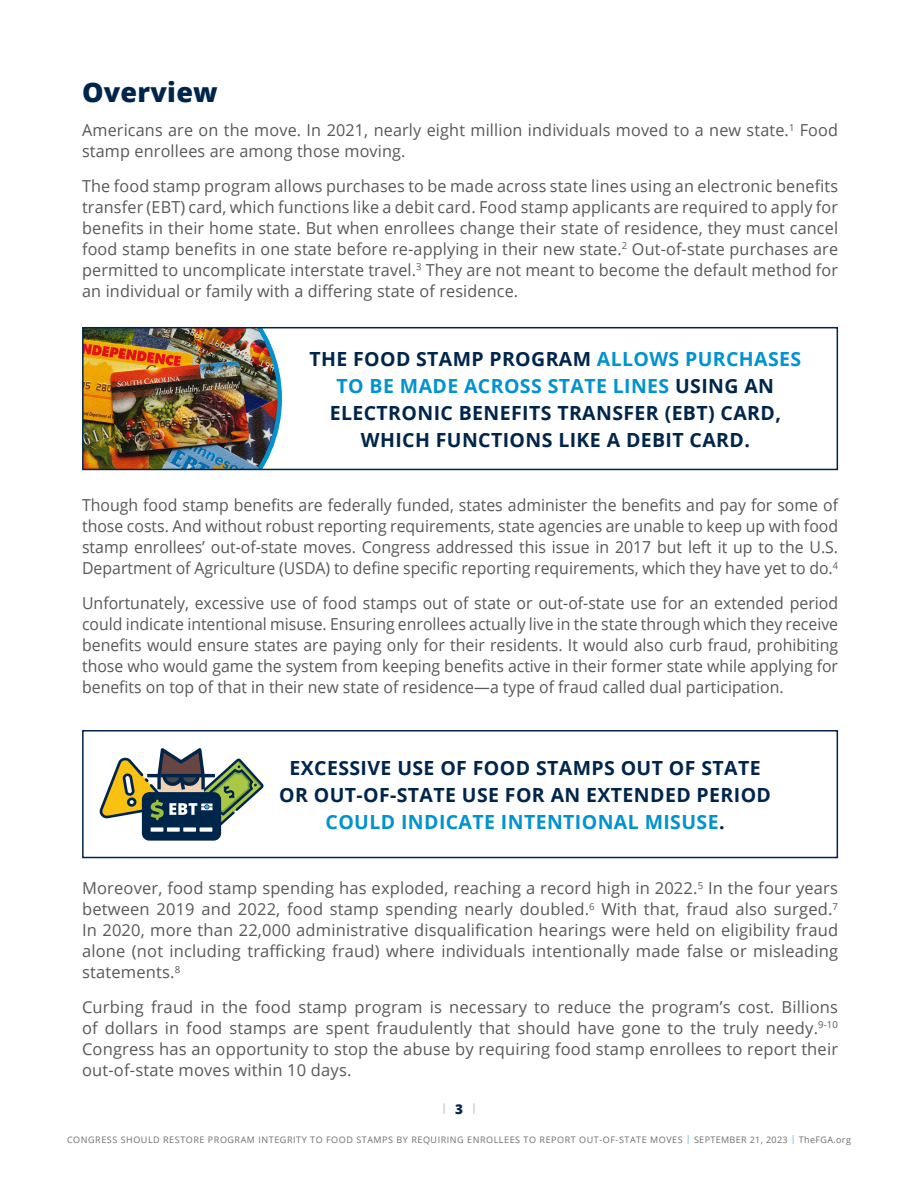
<style>
.page{position:relative;width:918px;height:1188px;background:#fff}
.page>*{position:absolute;margin:0;border:0;box-sizing:border-box;transform-origin:0 0}
.Section_Header{font:800 27px "Open Sans";letter-spacing:.01em;color:#00254b}
.Inline_Graphic{font:700 19.5px/27px "Open Sans";letter-spacing:.02em;color:#00254b;text-align:center}
.Body_Text{font:16.5px/21px "Open Sans";letter-spacing:.01em;color:#57585a;text-align:justify}
.Body_Text-2{font:16.5px/21px "Open Sans";letter-spacing:.01em;color:#57585a;text-align:justify;scale:.96 1}
.t1{font:800 13.5px "Open Sans";color:#00254b}
.t2{font:9px "Open Sans";letter-spacing:.06em;color:#6c6d70}
.s1{color:#0093d0}
</style>
<div class="page">
<svg style="left:443px;top:1103px;width:2px;height:11px"></svg>
<svg style="left:473px;top:1103px;width:2px;height:11px"></svg>
<img style="left:85px;top:330px;width:197px;height:137px">
<div style="left:82px;top:327px;width:756px;height:143px;border:2px solid #00254b"></div>
<div style="left:82px;top:730px;width:756px;height:128px;border:2px solid #00254b"></div>
<svg style="left:99px;top:748px;width:165px;height:93px"></svg>
<p class="Section_Header" style="left:82px;top:71px;width:137px">Overview</p>
<p class="Body_Text" style="left:82px;top:119px;width:758px">Americans are on the move. In 2021, nearly eight million individuals moved to a new state.<sup>1</sup> Food stamp enrollees are among those moving.</p>
<p class="Body_Text" style="left:82px;top:175px;width:758px">The food stamp program allows purchases to be made across state lines using an electronic benefits transfer (EBT) card, which functions like a debit card. Food stamp applicants are required to apply for benefits in their home state. But when enrollees change their state of residence, they must cancel food stamp benefits in one state before re-applying in their new state.<sup>2</sup> Out-of-state purchases are permitted to uncomplicate interstate travel.<sup>3</sup> They are not meant to become the default method for an individual or family with a differing state of residence.</p>
<p class="Inline_Graphic" style="left:310px;top:345px;width:493px">THE FOOD STAMP PROGRAM <span class="s1">ALLOWS PURCHASES TO BE MADE ACROSS STATE LINES</span> USING AN ELECTRONIC BENEFITS TRANSFER (EBT) CARD, WHICH FUNCTIONS LIKE A DEBIT CARD.</p>
<p class="Body_Text-2" style="left:82px;top:495px;width:789px">Though food stamp benefits are federally funded, states administer the benefits and pay for some of those costs. And without robust reporting requirements, state agencies are unable to keep up with food stamp enrollees’ out-of-state moves. Congress addressed this issue in 2017 but left it up to the U.S.<br>Department of Agriculture (USDA) to define specific reporting requirements, which they have yet to do.<sup>4</sup></p>
<p class="Body_Text-2" style="left:82px;top:592px;width:789px">Unfortunately, excessive use of food stamps out of state or out-of-state use for an extended period could indicate intentional misuse. Ensuring enrollees actually live in the state through which they receive benefits would ensure states are paying only for their residents. It would also curb fraud, prohibiting those who would game the system from keeping benefits active in their former state while applying for benefits on top of that in their new state of residence—a type of fraud called dual participation.</p>
<p class="Inline_Graphic" style="left:279px;top:754px;width:493px">EXCESSIVE USE OF FOOD STAMPS OUT OF STATE<br>OR OUT-OF-STATE USE FOR AN EXTENDED PERIOD<br><span class="s1">COULD INDICATE INTENTIONAL MISUSE</span>.</p>
<p class="Body_Text" style="left:82px;top:877px;width:758px">Moreover, food stamp spending has exploded, reaching a record high in 2022.<sup>5</sup> In the four years between 2019 and 2022, food stamp spending nearly doubled.<sup>6</sup> With that, fraud also surged.<sup>7<br></sup>In 2020, more than 22,000 administrative disqualification hearings were held on eligibility fraud alone (not including trafficking fraud) where individuals intentionally made false or misleading statements.<sup>8</sup></p>
<p class="Body_Text" style="left:82px;top:996px;width:758px">Curbing fraud in the food stamp program is necessary to reduce the program’s cost. Billions of dollars in food stamps are spent fraudulently that should have gone to the truly needy.<sup>9-10<br></sup>Congress has an opportunity to stop the abuse by requiring food stamp enrollees to report their out-of-state moves within 10 days.</p>
<p class="t1" style="left:455px;top:1099px;width:9px">3</p>
<p class="t2" style="left:67px;top:1134px;width:785px">CONGRESS SHOULD RESTORE PROGRAM INTEGRITY TO FOOD STAMPS BY REQUIRING ENROLLEES TO REPORT OUT-OF-STATE MOVES <sup>|</sup> SEPTEMBER 21, 2023 <sup>|</sup> TheFGA.org</p>
</div>
